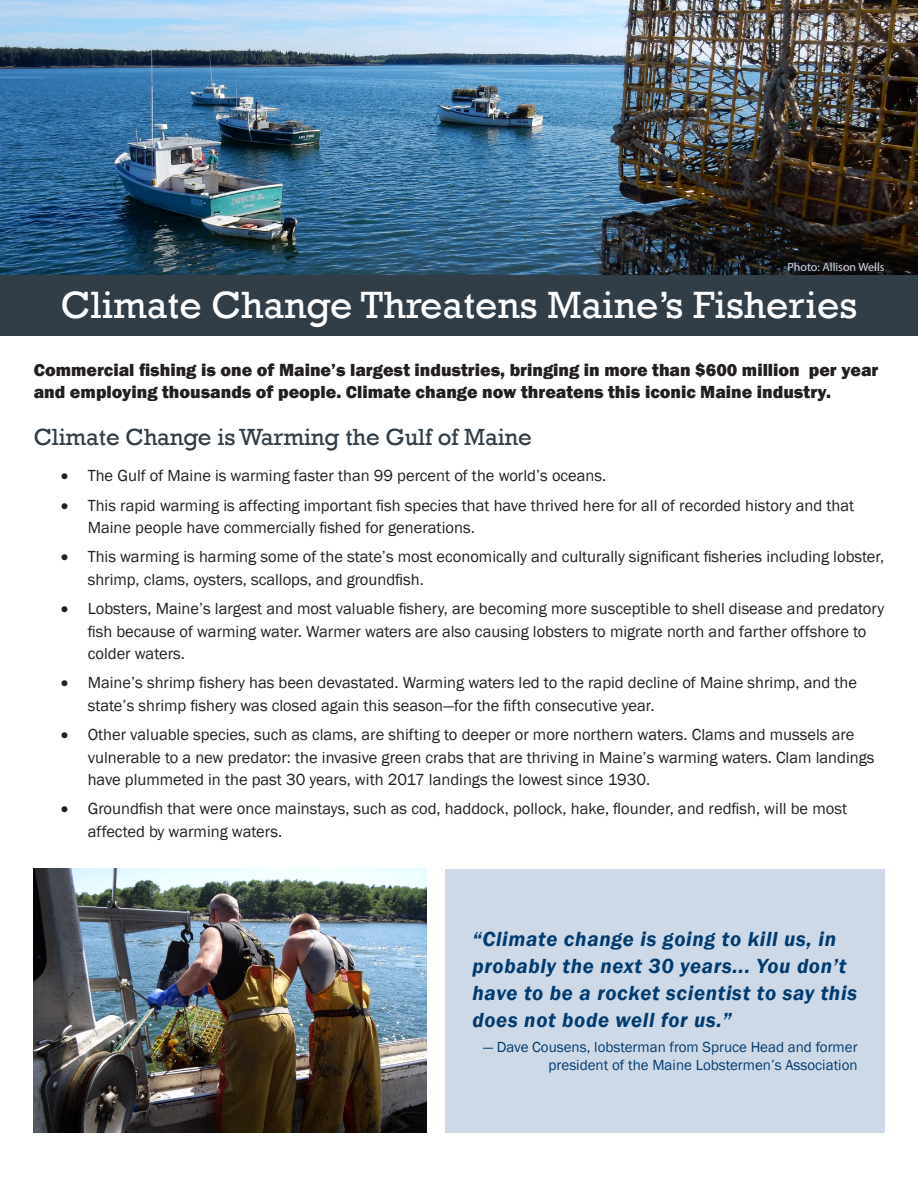
<style>
.page{position:relative;width:918px;height:1188px;background:#fff}
.page>*{position:absolute;margin:0;border:0;box-sizing:border-box;transform-origin:0 0}
.t1{font:39px "Rockwell";color:#fff}
.t2{font:24px "Rockwell";letter-spacing:-.005em;color:#313e48}
.List_Paragraph{font:italic 600 21px/27px "Franklin Gothic";letter-spacing:.03em;color:#003b70}
.t3{font:800 18px/22.5px "Franklin Gothic";color:#231f20}
.t4{font:16.5px/22.5px "Franklin Gothic";color:#231f20}
.List_Paragraph-2{font:15px/18px "Franklin Gothic";color:#003b70;text-align:right}
.t5{font:12px "Myriad Pro";color:#ced9e7}
</style>
<div class="page">
<img style="left:0;top:0;width:918px;height:275px">
<div style="left:0;top:275px;width:918px;height:60px;background:#313e48"></div>
<div style="left:446px;top:869px;width:439px;height:263px;background:#ced9e7"></div>
<img style="left:34px;top:869px;width:393px;height:263px">
<p class="t5" style="left:787px;top:260px;width:99px">Photo: Allison Wells</p>
<p class="t1" style="left:61px;top:283px;width:798px">Climate Change Threatens Maine’s Fisheries</p>
<p class="t3" style="left:34px;top:358px;width:846px">Commercial fishing is one of Maine’s largest industries, bringing in more than $600 million per year and employing thousands of people. Climate change now threatens this iconic Maine industry.</p>
<p class="t2" style="left:34px;top:423px;width:500px">Climate Change is Warming the Gulf of Maine</p>
<p class="t4" style="left:61px;top:465px;width:547px">• The Gulf of Maine is warming faster than 99 percent of the world’s oceans.</p>
<p class="t4" style="left:88px;top:494px;width:768px;text-indent:-27px">• This rapid warming is affecting important fish species that have thrived here for all of recorded history and that<br>Maine people have commercially fished for generations.</p>
<p class="t4" style="left:88px;top:546px;width:798px;text-indent:-27px">• This warming is harming some of the state’s most economically and culturally significant fisheries including lobster, shrimp, clams, oysters, scallops, and groundfish.</p>
<p class="t4" style="left:88px;top:598px;width:798px;text-indent:-27px">• Lobsters, Maine’s largest and most valuable fishery, are becoming more susceptible to shell disease and predatory fish because of warming water. Warmer waters are also causing lobsters to migrate north and farther offshore to colder waters.</p>
<p class="t4" style="left:88px;top:672px;width:771px;text-indent:-27px">• Maine’s shrimp fishery has been devastated. Warming waters led to the rapid decline of Maine shrimp, and the state’s shrimp fishery was closed again this season—for the fifth consecutive year.</p>
<p class="t4" style="left:88px;top:724px;width:788px;text-indent:-27px">• Other valuable species, such as clams, are shifting to deeper or more northern waters. Clams and mussels are vulnerable to a new predator: the invasive green crabs that are thriving in Maine’s warming waters. Clam landings have plummeted in the past 30 years, with 2017 landings the lowest since 1930.</p>
<p class="t4" style="left:88px;top:798px;width:761px;text-indent:-27px">• Groundfish that were once mainstays, such as cod, haddock, pollock, hake, flounder, and redfish, will be most affected by warming waters.</p>
<p class="List_Paragraph" style="left:472px;top:926px;width:386px">“Climate change is going to kill us, in probably the next 30 years... You don’t have to be a rocket scientist to say this does not bode well for us.”</p>
<p class="List_Paragraph-2" style="left:483px;top:1038px;width:376px">— Dave Cousens, lobsterman from Spruce Head and former president of the Maine Lobstermen’s Association</p>
</div>
